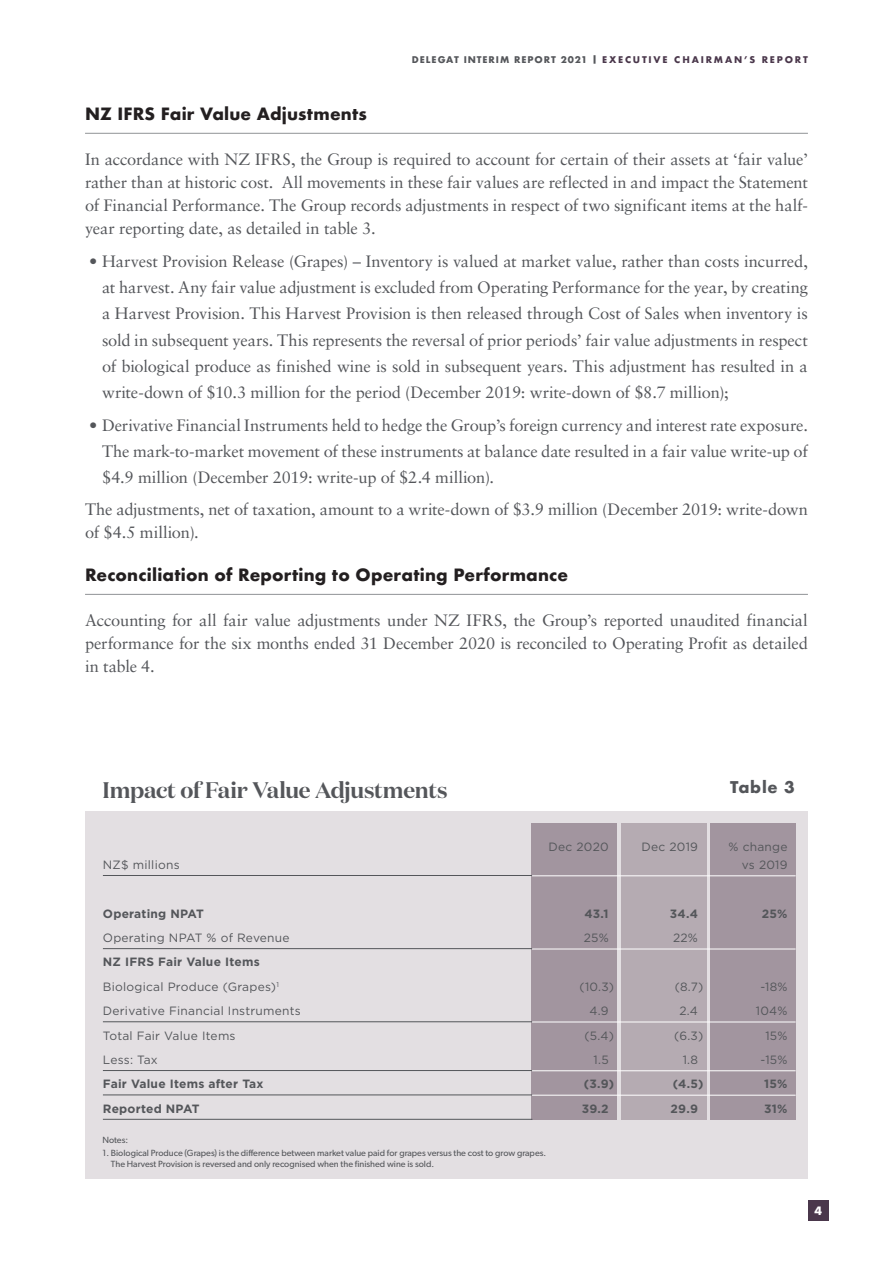
<style>
.page{position:relative;width:893px;height:1263px;background:#fff}
.page>*{position:absolute;margin:0;border:0;box-sizing:border-box;transform-origin:0 0}
.t1{font:600 22.5px "Domaine Display";letter-spacing:-.01em;color:#54565a}
.t2{font:16.5px/26.2px "Sabon";letter-spacing:-.01em;color:#54565a;text-align:justify}
.t3{font:700 16.5px "Futura";letter-spacing:.01em;color:#231f20}
.t4{font:700 15.75px "Futura";letter-spacing:.045em;color:#54565a}
.t5{font:12px/24.3px "Gotham";letter-spacing:.02em;color:#54565a}
.t6{font:700 12px "Gotham";letter-spacing:.02em;color:#54565a}
.t7{font:700 11.25px "Futura";color:#fff}
.t8{font:9px/10.8px "Gibson";color:#54565a}
.t9{font:700 9px "Futura";letter-spacing:.15em;color:#54565a}
.s1{color:#4a374b}
.s2{font-weight:700}
</style>
<div class="page">
<hr style="left:85px;top:133px;width:723px;height:1px;background:#9d9fa2">
<hr style="left:85px;top:594px;width:723px;height:1px;background:#9d9fa2">
<div style="left:85px;top:811px;width:723px;height:367px;background:#e3dfe2"></div>
<div style="left:532px;top:824px;width:85px;height:296px;background:#a2959f"></div>
<div style="left:621px;top:824px;width:85px;height:296px;background:#b5abb2"></div>
<div style="left:711px;top:824px;width:85px;height:296px;background:#a2959f"></div>
<hr style="left:103px;top:875px;width:429px;height:1px;background:#54565a">
<hr style="left:103px;top:948px;width:429px;height:1px;background:#54565a">
<hr style="left:103px;top:1021px;width:429px;height:1px;background:#54565a">
<hr style="left:103px;top:1070px;width:429px;height:1px;background:#54565a">
<hr style="left:103px;top:1095px;width:429px;height:1px;background:#54565a">
<hr style="left:103px;top:1119px;width:429px;height:1px;background:#54565a">
<hr style="left:532px;top:875px;width:264px;height:1px;background:#fff">
<hr style="left:532px;top:949px;width:264px;height:1px;background:#fff">
<hr style="left:532px;top:1022px;width:264px;height:1px;background:#fff">
<hr style="left:532px;top:1070px;width:264px;height:1px;background:#fff">
<hr style="left:532px;top:1095px;width:264px;height:1px;background:#fff">
<div style="left:808px;top:1200px;width:20px;height:20px;background:#4a374b"></div>
<p class="t9" style="left:412px;top:53px;width:397px">DELEGAT INTERIM REPORT 2021 | <span class="s1">EXECUTIVE CHAIRMAN’S REPORT</span></p>
<p class="t3" style="left:85px;top:102px;width:283px">NZ IFRS Fair Value Adjustments</p>
<p class="t2" style="left:85px;top:147px;width:724px;line-height:23.2px">In accordance with NZ IFRS, the Group is required to account for certain of their assets at ‘fair value’ rather than at historic cost. All movements in these fair values are reflected in and impact the Statement of Financial Performance. The Group records adjustments in respect of two significant items at the half&shy;year reporting date, as detailed in table 3.</p>
<p class="t2" style="left:102px;top:248px;width:707px;text-indent:-13px">• Harvest Provision Release (Grapes) – Inventory is valued at market value, rather than costs incurred, at harvest. Any fair value adjustment is excluded from Operating Performance for the year, by creating a Harvest Provision. This Harvest Provision is then released through Cost of Sales when inventory is sold in subsequent years. This represents the reversal of prior periods’ fair value adjustments in respect of biological produce as finished wine is sold in subsequent years. This adjustment has resulted in a write-down of $10.3 million for the period (December 2019: write-down of $8.7 million);</p>
<p class="t2" style="left:102px;top:412px;width:707px;text-indent:-13px">• Derivative Financial Instruments held to hedge the Group’s foreign currency and interest rate exposure.<br>The mark-to-market movement of these instruments at balance date resulted in a fair value write-up of $4.9 million (December 2019: write-up of $2.4 million).</p>
<p class="t2" style="left:85px;top:497px;width:724px;line-height:23.2px">The adjustments, net of taxation, amount to a write-down of $3.9 million (December 2019: write-down of $4.5 million).</p>
<p class="t3" style="left:85px;top:563px;width:485px">Reconciliation of Reporting to Operating Performance</p>
<p class="t2" style="left:85px;top:608px;width:724px;line-height:23.2px">Accounting for all fair value adjustments under NZ IFRS, the Group’s reported unaudited financial performance for the six months ended 31 December 2020 is reconciled to Operating Profit as detailed in table 4.</p>
<h1 class="t1" style="left:102px;top:775px;width:347px">Impact of Fair Value Adjustments</h1>
<p class="t4" style="left:730px;top:776px;width:66px">Table 3</p>
<p class="t5" style="left:549px;top:834px;width:62px">Dec 2020</p>
<p class="t5" style="left:642px;top:834px;width:58px">Dec 2019</p>
<p class="t5" style="left:729px;top:834px;width:60px">% change</p>
<p class="t5" style="left:103px;top:852px;width:78px">NZ$ millions</p>
<p class="t5" style="left:742px;top:852px;width:47px">vs 2019</p>
<p class="t6" style="left:103px;top:906px;width:103px">Operating NPAT</p>
<p class="t6" style="left:584px;top:906px;width:26px">43.1</p>
<p class="t6" style="left:670px;top:906px;width:30px">34.4</p>
<p class="t6" style="left:762px;top:906px;width:27px">25%</p>
<p class="t5" style="left:103px;top:925px;width:188px">Operating NPAT % of Revenue</p>
<p class="t5" style="left:584px;top:925px;width:27px">25%</p>
<p class="t5" style="left:673px;top:925px;width:26px">22%</p>
<p class="t5" style="left:103px;top:950px;width:178px"><span class="s2">NZ IFRS Fair Value Items<br></span>Biological Produce (Grapes)<sup>1</sup></p>
<p class="t5" style="left:580px;top:974px;width:36px">(10.3)</p>
<p class="t5" style="left:675px;top:974px;width:30px">(8.7)</p>
<p class="t5" style="left:760px;top:974px;width:29px">-18%</p>
<p class="t5" style="left:103px;top:998px;width:199px">Derivative Financial Instruments</p>
<p class="t5" style="left:589px;top:998px;width:21px">4.9</p>
<p class="t5" style="left:679px;top:998px;width:20px">2.4</p>
<p class="t5" style="left:756px;top:998px;width:33px">104%</p>
<p class="t5" style="left:103px;top:1023px;width:134px">Total Fair Value Items</p>
<p class="t5" style="left:584px;top:1023px;width:31px">(5.4)</p>
<p class="t5" style="left:674px;top:1023px;width:31px">(6.3)</p>
<p class="t5" style="left:765px;top:1023px;width:24px">15%</p>
<p class="t5" style="left:103px;top:1047px;width:56px">Less: Tax</p>
<p class="t5" style="left:594px;top:1047px;width:17px">1.5</p>
<p class="t5" style="left:683px;top:1047px;width:17px">1.8</p>
<p class="t5" style="left:761px;top:1047px;width:28px">-15%</p>
<p class="t6" style="left:103px;top:1077px;width:162px">Fair Value Items after Tax</p>
<p class="t6" style="left:584px;top:1077px;width:32px">(3.9)</p>
<p class="t6" style="left:673px;top:1077px;width:32px">(4.5)</p>
<p class="t6" style="left:764px;top:1077px;width:25px">15%</p>
<p class="t6" style="left:103px;top:1101px;width:98px">Reported NPAT</p>
<p class="t6" style="left:582px;top:1101px;width:28px">39.2</p>
<p class="t6" style="left:671px;top:1101px;width:29px">29.9</p>
<p class="t6" style="left:764px;top:1101px;width:25px">31%</p>
<p class="t8" style="left:102px;top:1135px;width:27px">Notes:</p>
<p class="t8" style="left:111px;top:1148px;width:437px;text-indent:-8px">1. Biological Produce (Grapes) is the difference between market value paid for grapes versus the cost to grow grapes.<br>The Harvest Provision is reversed and only recognised when the finished wine is sold.</p>
<p class="t7" style="left:814px;top:1202px;width:9px">4</p>
</div>
